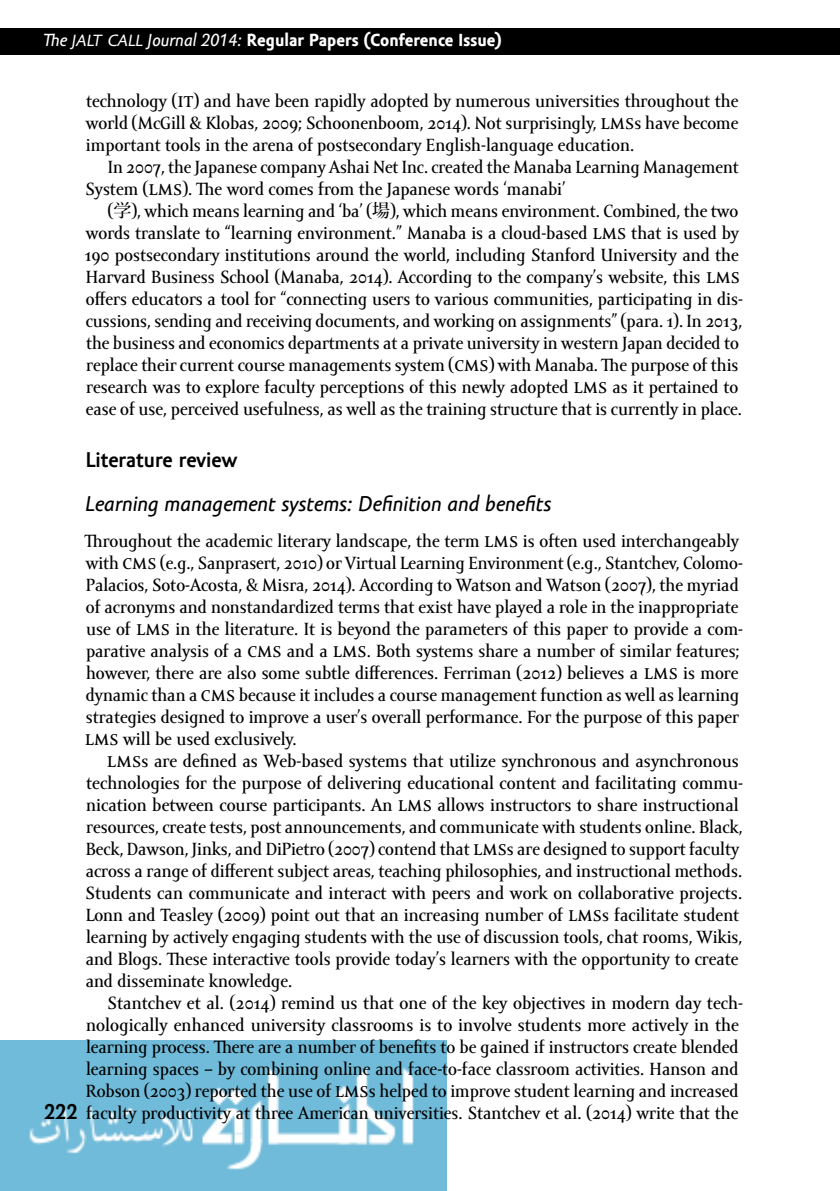
<style>
.page{position:relative;width:840px;height:1191px;background:#fff}
.page>*{position:absolute;margin:0;border:0;box-sizing:border-box;transform-origin:0 0}
.t1{font:italic 22px "Amor Sans Text Pro";color:#000}
.t2{font:700 22px "Amor Sans Pro";color:#000}
.t3{font:18px/22px "Amor Serif Text Pro";color:#000}
.t4{font:700 18px "Amor Sans Text Pro";color:#fff}
.s1{font-weight:400;font-style:italic}
.s2{font-family:"Amor Sans Pro";font-weight:400;font-style:italic;font-size:24px}
.s3{font-family:"Amor Serif Pro";font-size:23px}
.s4{font-family:"Koz Min Pro";font-weight:500}
</style>
<div class="page">
<img style="left:0;top:1041px;width:446px;height:150px">
<div style="left:0;top:28px;width:839px;height:27px;background:#000"></div>
<p class="t4" style="left:44px;top:31px;width:460px"><span class="s1">The</span> <span class="s2">jalt call</span> <span class="s1">Journal 2014:</span> Regular Papers (Conference Issue)</p>
<p class="t3" style="left:86px;top:91px;width:653px;text-align:justify">technology (<span class="s3">it</span>) and have been rapidly adopted by numerous universities throughout the world (McGill &amp; Klobas, 2009; Schoonenboom, 2014). Not surprisingly, <span class="s3">lms</span>s have become important tools in the arena of postsecondary English-language education.</p>
<p class="t3" style="left:85px;top:157px;width:654px;text-indent:22px">In 2007, the Japanese company Ashai Net Inc. created the Manaba Learning Management<br>System (<span class="s3">lms</span>). The word comes from the Japanese words ‘manabi’</p>
<p class="t3" style="left:85px;top:201px;width:659px;text-indent:23px">(<span class="s4">学</span>), which means learning and ‘ba’ (<span class="s4">場</span>), which means environment. Combined, the two words translate to “learning environment.” Manaba is a cloud-based <span class="s3">lms</span> that is used by 190 postsecondary institutions around the world, including Stanford University and the Harvard Business School (Manaba, 2014). According to the company’s website, this <span class="s3">lms </span>offers educators a tool for “connecting users to various communities, participating in dis&shy;cussions, sending and receiving documents, and working on assignments” (para. 1). In 2013, the business and economics departments at a private university in western Japan decided to replace their current course managements system (<span class="s3">cms</span>) with Manaba. The purpose of this research was to explore faculty perceptions of this newly adopted <span class="s3">lms</span> as it pertained to ease of use, perceived usefulness, as well as the training structure that is currently in place.</p>
<p class="t2" style="left:85px;top:447px;width:153px">Literature review</p>
<p class="t1" style="left:86px;top:492px;width:467px">Learning management systems: Definition and benefits</p>
<p class="t3" style="left:85px;top:531px;width:659px">Throughout the academic literary landscape, the term <span class="s3">lms</span> is often used interchangeably with <span class="s3">cms</span> (e.g., Sanprasert, 2010) or Virtual Learning Environment (e.g., Stantchev, Colomo-Palacios, Soto-Acosta, &amp; Misra, 2014). According to Watson and Watson (2007), the myriad of acronyms and nonstandardized terms that exist have played a role in the inappropriate use of <span class="s3">lms</span> in the literature. It is beyond the parameters of this paper to provide a com&shy;parative analysis of a <span class="s3">cms</span> and a <span class="s3">lms</span>. Both systems share a number of similar features; however, there are also some subtle differences. Ferriman (2012) believes a <span class="s3">lms</span> is more dynamic than a <span class="s3">cms</span> because it includes a course management function as well as learning strategies designed to improve a user’s overall performance. For the purpose of this paper <span class="s3">lms</span> will be used exclusively.</p>
<p class="t3" style="left:85px;top:751px;width:658px;text-indent:21px"><span class="s3">lms</span>s are defined as Web-based systems that utilize synchronous and asynchronous technologies for the purpose of delivering educational content and facilitating commu&shy;nication between course participants. An <span class="s3">lms</span> allows instructors to share instructional resources, create tests, post announcements, and communicate with students online. Black, Beck, Dawson, Jinks, and DiPietro (2007) contend that <span class="s3">lms</span>s are designed to support faculty across a range of different subject areas, teaching philosophies, and instructional methods.<br>Students can communicate and interact with peers and work on collaborative projects.<br>Lonn and Teasley (2009) point out that an increasing number of <span class="s3">lms</span>s facilitate student learning by actively engaging students with the use of discussion tools, chat rooms, Wikis, and Blogs. These interactive tools provide today’s learners with the opportunity to create and disseminate knowledge.</p>
<p class="t3" style="left:86px;top:993px;width:658px;text-indent:22px">Stantchev et al. (2014) remind us that one of the key objectives in modern day tech&shy;nologically enhanced university classrooms is to involve students more actively in the learning process. There are a number of benefits to be gained if instructors create blended learning spaces – by combining online and face-to-face classroom activities. Hanson and Robson (2003) reported the use of <span class="s3">lms</span>s helped to improve student learning and increased faculty productivity at three American universities. Stantchev et al. (2014) write that the</p>
<p class="t2" style="left:44px;top:1099px;width:35px">222</p>
</div>
